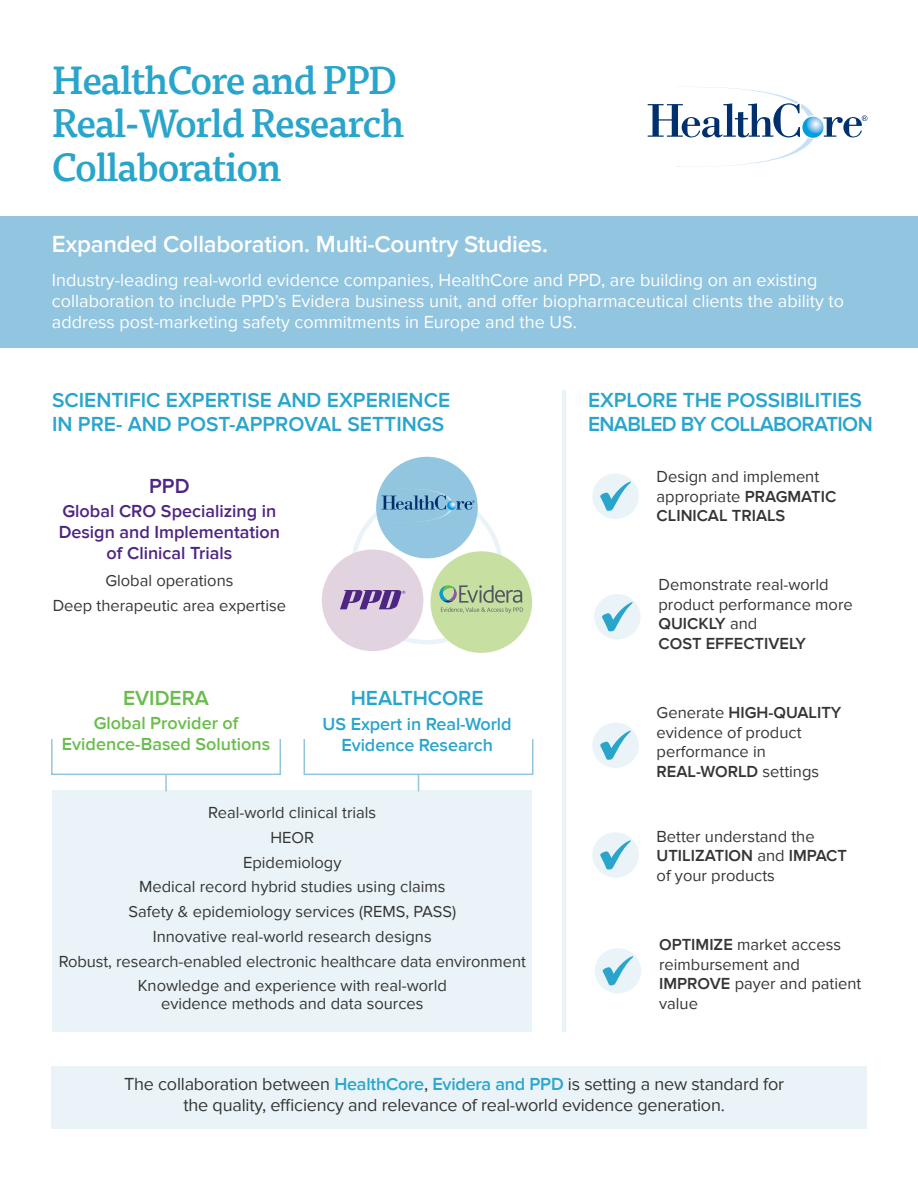
<style>
.page{position:relative;width:918px;height:1188px;background:#fff}
.page>*{position:absolute;margin:0;border:0;box-sizing:border-box;transform-origin:0 0}
.t1{font:500 39px/43.5px "Tisa Offc";letter-spacing:-.035em;color:#29a5cc}
.t2{font:600 24px "Proxima Nova";letter-spacing:-.01em;color:#fff}
.t3{font:600 21px/24px "Proxima Nova";letter-spacing:-.005em;color:#29a5cc}
.t4{font:600 21px/24px "Proxima Nova";letter-spacing:-.035em;color:#29a5cc}
.t5{font:600 21px "Proxima Nova";color:#69bd4c}
.t6{font:600 21px "Proxima Nova";color:#4e2582}
.t7{font:18px/21px "Proxima Nova";color:#fff}
.t8{font:18px/21px "Proxima Nova";letter-spacing:-.01em;color:#353534;text-align:center}
.t9{font:600 18px/21px "Proxima Nova";color:#4e2582;text-align:center}
.t10{font:600 18px/21px "Proxima Nova";color:#69bd4c;text-align:center}
.t11{font:600 18px/21px "Proxima Nova";letter-spacing:-.005em;color:#29a5cc;text-align:center}
.t12{font:16.5px/19.5px "Proxima Nova";color:#353534}
.s1{font-weight:600}
.s2{font-weight:600;color:#2ba6cc}
</style>
<div class="page">
<div style="left:0;top:216px;width:918px;height:132px;background:#92c5df"></div>
<div style="left:52px;top:1066px;width:815px;height:63px;background:#eaf4f8"></div>
<svg style="left:648px;top:87px;width:166px;height:80px"></svg>
<svg style="left:802px;top:117px;width:22px;height:21px"></svg>
<svg style="left:823px;top:115px;width:44px;height:22px"></svg>
<hr style="left:562px;top:390px;width:4px;height:642px;background:#eaf4f8">
<div style="left:592px;top:474px;width:47px;height:45px;background:#eaf4f8;border-radius:50%"></div>
<svg style="left:600px;top:481px;width:36px;height:30px"></svg>
<div style="left:594px;top:594px;width:47px;height:46px;background:#eaf4f8;border-radius:50%"></div>
<svg style="left:602px;top:599px;width:35px;height:33px"></svg>
<div style="left:592px;top:723px;width:47px;height:45px;background:#eaf4f8;border-radius:50%"></div>
<svg style="left:600px;top:730px;width:35px;height:30px"></svg>
<div style="left:592px;top:832px;width:47px;height:46px;background:#eaf4f8;border-radius:50%"></div>
<svg style="left:599px;top:837px;width:36px;height:33px"></svg>
<div style="left:595px;top:948px;width:46px;height:46px;background:#eaf4f8;border-radius:50%"></div>
<svg style="left:602px;top:956px;width:32px;height:30px"></svg>
<div style="left:52px;top:791px;width:480px;height:241px;background:#eaf4f8"></div>
<div style="left:376px;top:457px;width:102px;height:101px;background:#92c5df;border-radius:50%"></div>
<div style="left:322px;top:550px;width:101px;height:101px;background:#e2d3e0;border-radius:50%"></div>
<svg style="left:340px;top:590px;width:65px;height:19px"></svg>
<div style="left:430px;top:551px;width:102px;height:102px;background:#c7e0a2;border-radius:50%"></div>
<svg style="left:439px;top:585px;width:84px;height:28px"></svg>
<svg style="left:382px;top:489px;width:93px;height:32px"></svg>
<div style="left:51px;top:738px;width:230px;height:37px;border:2px solid #92c5df"></div>
<svg style="left:165px;top:774px;width:2px;height:17px"></svg>
<div style="left:304px;top:738px;width:230px;height:37px;border:2px solid #92c5df"></div>
<svg style="left:418px;top:774px;width:1px;height:17px"></svg>
<h1 class="t1" style="left:52px;top:59px;width:354px">HealthCore and PPD<br>Real-World Research<br>Collaboration</h1>
<h2 class="t2" style="left:52px;top:231px;width:498px">Expanded Collaboration. Multi-Country Studies.</h2>
<p class="t7" style="left:52px;top:269px;width:794px">Industry-leading real-world evidence companies, HealthCore and PPD, are building on an existing collaboration to include PPD’s Evidera business unit, and offer biopharmaceutical clients the ability to address post-marketing safety commitments in Europe and the US.</p>
<p class="t3" style="left:52px;top:389px;width:400px">SCIENTIFIC EXPERTISE AND EXPERIENCE<br>IN PRE- AND POST-APPROVAL SETTINGS</p>
<p class="t6" style="left:149px;top:474px;width:42px">PPD</p>
<p class="t9" style="left:59px;top:501px;width:223px">Global CRO Specializing in<br>Design and Implementation of Clinical Trials</p>
<p class="t12" style="left:53px;top:568px;width:235px;line-height:25.5px;text-align:center">Global operations<br>Deep therapeutic area expertise</p>
<p class="t5" style="left:123px;top:686px;width:88px">EVIDERA</p>
<p class="t10" style="left:62px;top:712px;width:210px">Global Provider of<br>Evidence-Based Solutions</p>
<p class="t3" style="left:351px;top:686px;width:134px">HEALTHCORE</p>
<p class="t11" style="left:323px;top:714px;width:191px">US Expert in Real-World<br>Evidence Research</p>
<p class="t12" style="left:59px;top:800px;width:469px;line-height:24.8px;text-align:center">Real-world clinical trials<br>HEOR<br>Epidemiology<br>Medical record hybrid studies using claims<br>Safety &amp; epidemiology services (REMS, PASS)<br>Innovative real-world research designs<br>Robust, research-enabled electronic healthcare data environment Knowledge and experience with real-world</p>
<p class="t12" style="left:161px;top:994px;width:264px">evidence methods and data sources</p>
<p class="t4" style="left:588px;top:389px;width:286px">EXPLORE THE POSSIBILITIES<br>ENABLED BY COLLABORATION</p>
<p class="t12" style="left:657px;top:467px;width:181px">Design and implement appropriate <span class="s1">PRAGMATIC<br>CLINICAL TRIALS</span></p>
<p class="t12" style="left:659px;top:575px;width:196px">Demonstrate real-world product performance more<br><span class="s1">QUICKLY</span> and<br><span class="s1">COST EFFECTIVELY</span></p>
<p class="t12" style="left:657px;top:703px;width:186px">Generate <span class="s1">HIGH-QUALITY </span>evidence of product performance in<br><span class="s1">REAL-WORLD</span> settings</p>
<p class="t12" style="left:657px;top:827px;width:192px">Better understand the<br><span class="s1">UTILIZATION</span> and <span class="s1">IMPACT </span>of your products</p>
<p class="t12" style="left:659px;top:935px;width:204px"><span class="s1">OPTIMIZE</span> market access reimbursement and<br><span class="s1">IMPROVE</span> payer and patient value</p>
<p class="t8" style="left:124px;top:1074px;width:662px">The collaboration between <span class="s2">HealthCore</span>, <span class="s2">Evidera and PPD</span> is setting a new standard for the quality, efficiency and relevance of real-world evidence generation.</p>
</div>
